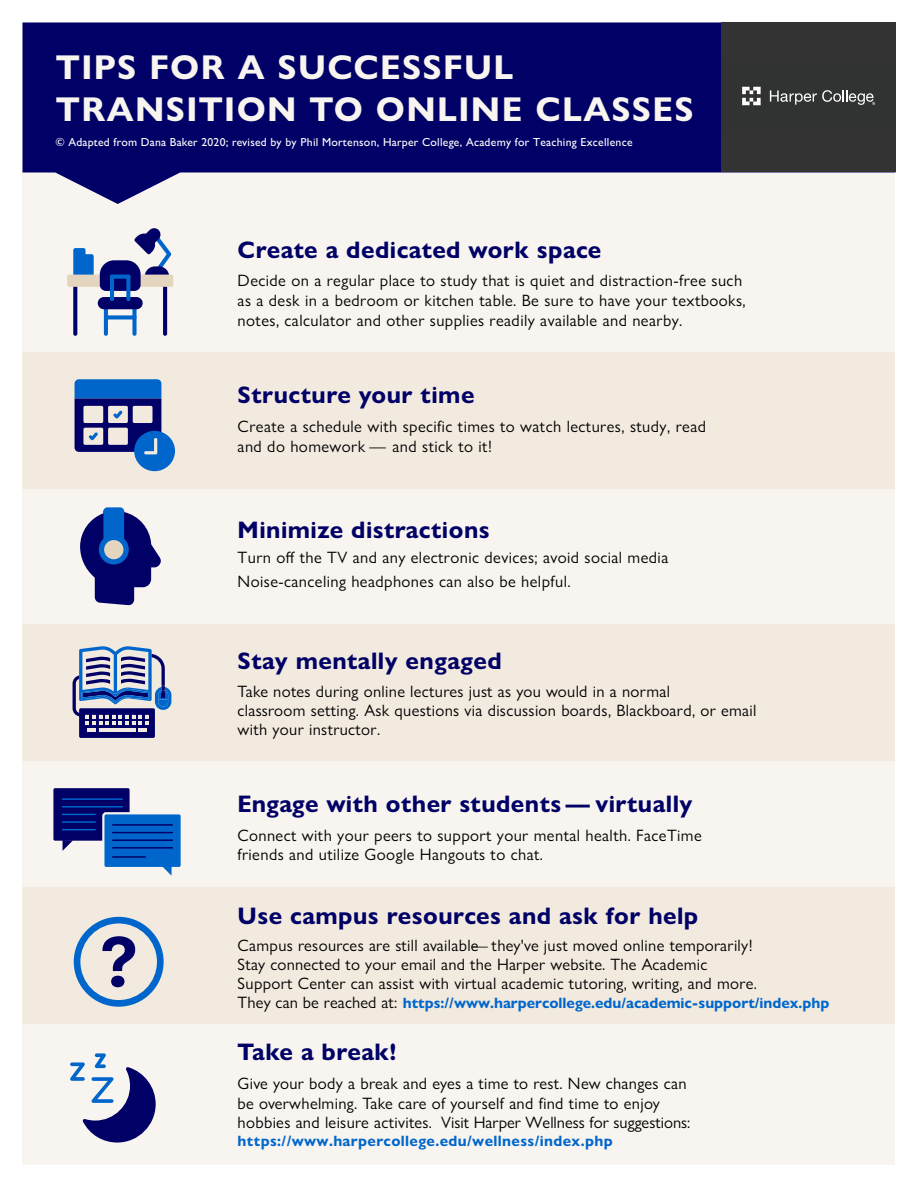
<style>
.page{position:relative;width:918px;height:1188px;background:#fff}
.page>*{position:absolute;margin:0;border:0;box-sizing:border-box;transform-origin:0 0}
.t1{font:700 34.65px/41.5px "Gill Sans Nova";letter-spacing:.04em;color:#f8f4ef}
.t2{font:700 24px "Gill Sans Nova";letter-spacing:.02em;color:#006}
.t3{font:16.5px/19.8px "Gill Sans Nova";letter-spacing:.02em;color:#000}
.t4{font:700 15px "Gill Sans Nova";color:#06c}
.t5{font:700 15px "Gill Sans Nova";letter-spacing:.025em;color:#06c}
.t6{font:500 11.7px "Gill Sans Nova";letter-spacing:.02em;color:#fff}
.s1{font-size:15.75px}
.s2{font-weight:400;font-size:16.5px;color:#000}
</style>
<div class="page">
<div style="left:22px;top:22px;width:874px;height:1144px;background:#f8f4ef"></div>
<div style="left:22px;top:352px;width:874px;height:137px;background:#f2eade"></div>
<div style="left:22px;top:624px;width:874px;height:136px;background:#f2eade"></div>
<div style="left:22px;top:888px;width:873px;height:136px;background:#f2eade"></div>
<svg style="left:22px;top:22px;width:874px;height:182px;fill:#006"></svg>
<div style="left:721px;top:22px;width:175px;height:150px;background:#333"></div>
<svg style="left:770px;top:90px;width:105px;height:15px"></svg>
<svg style="left:742px;top:87px;width:19px;height:18px"></svg>
<hr style="left:104px;top:305px;width:4px;height:31px;background:#06c;border-radius:2px">
<div style="left:132px;top:305px;width:5px;height:31px;background:#06c;border-radius:2px"></div>
<svg style="left:104px;top:315px;width:33px;height:4px"></svg>
<div style="left:73px;top:248px;width:13px;height:31px;background:#06c;border-radius:2px"></div>
<div style="left:81px;top:254px;width:13px;height:25px;background:#06c;border-radius:2px"></div>
<svg style="left:73px;top:283px;width:4px;height:53px"></svg>
<svg style="left:163px;top:283px;width:4px;height:53px"></svg>
<div style="left:67px;top:275px;width:37px;height:12px;background:#e4d5be;border-radius:2px"></div>
<div style="left:137px;top:275px;width:36px;height:12px;background:#e4d5be;border-radius:2px"></div>
<div style="left:98px;top:297px;width:45px;height:12px;background:#006;border-radius:6px"></div>
<hr style="left:110px;top:275px;width:4px;height:26px;background:#06c;border-radius:2px">
<svg style="left:126px;top:275px;width:4px;height:26px"></svg>
<svg style="left:100px;top:228px;width:71px;height:63px"></svg>
<svg style="left:110px;top:275px;width:20px;height:4px"></svg>
<div style="left:134px;top:431px;width:41px;height:40px;background:#06c;border-radius:50%"></div>
<svg style="left:75px;top:379px;width:87px;height:75px"></svg>
<svg style="left:80px;top:507px;width:81px;height:98px"></svg>
<div style="left:104px;top:540px;width:19px;height:19px;background:#e4d5be;border-radius:50%"></div>
<svg style="left:73px;top:646px;width:98px;height:92px"></svg>
<div style="left:53px;top:788px;width:77px;height:53px;background:#006;border-radius:2px"></div>
<div style="left:102px;top:812px;width:81px;height:57px;border:4px solid #f8f4ef;border-radius:2px"></div>
<div style="left:104px;top:814px;width:77px;height:53px;background:#06c;border-radius:2px"></div>
<svg style="left:63px;top:840px;width:10px;height:11px"></svg>
<svg style="left:161px;top:866px;width:11px;height:10px"></svg>
<hr style="left:63px;top:798px;width:59px;height:2px;background:#06c">
<hr style="left:63px;top:806px;width:59px;height:2px;background:#06c">
<hr style="left:63px;top:814px;width:32px;height:1px;background:#06c">
<hr style="left:63px;top:821px;width:32px;height:2px;background:#06c">
<hr style="left:63px;top:829px;width:32px;height:1px;background:#06c">
<hr style="left:113px;top:824px;width:59px;height:2px;background:#006">
<hr style="left:113px;top:832px;width:59px;height:1px;background:#006">
<hr style="left:113px;top:839px;width:59px;height:2px;background:#006">
<hr style="left:113px;top:847px;width:59px;height:2px;background:#006">
<hr style="left:113px;top:856px;width:32px;height:2px;background:#006">
<svg style="left:74px;top:917px;width:90px;height:90px"></svg>
<svg style="left:70px;top:1053px;width:86px;height:90px"></svg>
<h1 class="t1" style="left:56px;top:47px;width:639px">TIPS FOR A SUCCESSFUL<br>TRANSITION TO ONLINE CLASSES</h1>
<p class="t6" style="left:56px;top:135px;width:579px">© Adapted from Dana Baker 2020; revised by by Phil Mortenson, Harper College, Academy for Teaching Excellence</p>
<h2 class="t2" style="left:238px;top:234px;width:365px">Create a dedicated work space</h2>
<p class="t3" style="left:238px;top:271px;width:510px">Decide on a regular place to study that is quiet and distraction-free such as a desk in a bedroom or kitchen table. Be sure to have your textbooks, notes, calculator and other supplies readily available and nearby.</p>
<h2 class="t2" style="left:238px;top:380px;width:238px">Structure your time</h2>
<p class="t3" style="left:238px;top:416px;width:470px">Create a schedule with specifc times to watch lectures, study, read and do homework — and stick to it!</p>
<h2 class="t2" style="left:238px;top:515px;width:254px">Minimize distractions</h2>
<p class="t3" style="left:238px;top:545px;width:432px;line-height:23.7px">Turn o° the TV and any electronic devices; avoid social media<br>Noise-canceling headphones can also be helpful.</p>
<h2 class="t2" style="left:238px;top:645px;width:266px">Stay mentally engaged</h2>
<p class="t3" style="left:238px;top:682px;width:520px;line-height:18.9px">Take notes during online lectures just as you would in a normal<br>classroom setting. Ask questions via discussion boards, Blackboard, or email with your instructor.</p>
<h2 class="t2" style="left:237px;top:789px;width:457px">Engage with other students — virtually</h2>
<p class="t3" style="left:237px;top:826px;width:466px;line-height:18.8px">Connect with your peers to support your mental health. FaceTime friends and utilize Google Hangouts to chat.</p>
<h2 class="t2" style="left:238px;top:900px;width:462px">Use campus resources and ask for help</h2>
<p class="t3" style="left:238px;top:936px;width:521px;line-height:18.9px">Campus resources are still available<span class="s1">—</span> they've just moved online temporarily!<br>Stay connected to your email and the Harper website. The Academic<br>Support Center can assist with virtual academic tutoring, writing, and more.</p>
<p class="t4" style="left:238px;top:994px;width:593px"><span class="s2">They can be reached at:</span> https://www.harpercollege.edu/academic-support/index.php</p>
<h2 class="t2" style="left:238px;top:1037px;width:160px">Take a break!</h2>
<p class="t3" style="left:238px;top:1073px;width:454px">Give your body a break and eyes a time to rest. New changes can be overwhelming. Take care of yourself and fnd time to enjoy hobbies and leisure activites. Visit Harper Wellness for suggestions:</p>
<p class="t5" style="left:238px;top:1132px;width:376px">https://www.harpercollege.edu/wellness/index.php</p>
</div>
